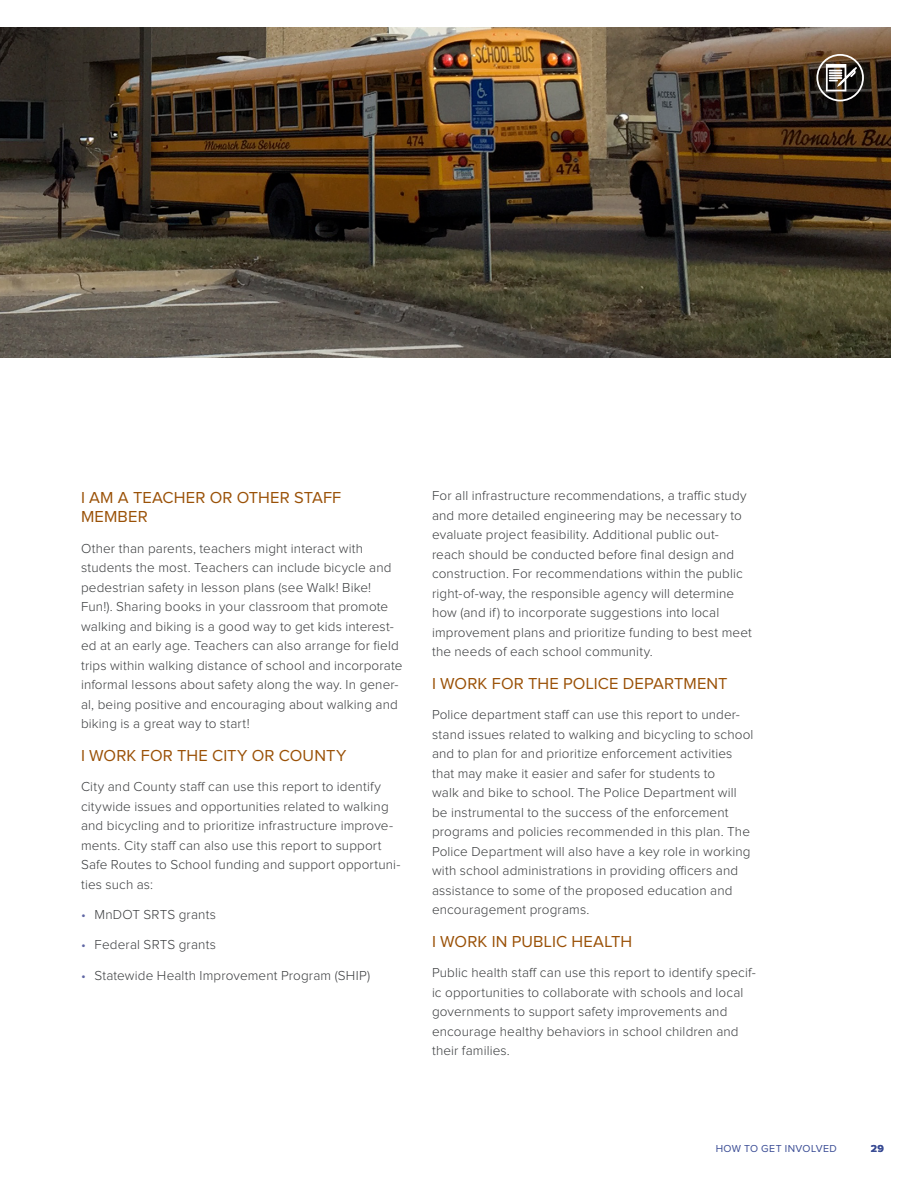
<style>
.page{position:relative;width:918px;height:1188px;background:#fff}
.page>*{position:absolute;margin:0;border:0;box-sizing:border-box;transform-origin:0 0}
.t1{font:16.5px/19.8px "Proxima Nova";letter-spacing:.005em;color:#9a5107}
.Body{font:300 13.5px/19.5px "Proxima Nova";letter-spacing:.01em;color:#3a3c3e}
.t2{font:10.5px "Proxima Nova";letter-spacing:.045em;color:#3b4d95}
.t3{font:700 10.5px "Proxima Nova";color:#3b4d95}
.s1{color:#5f66a4}
</style>
<div class="page">
<img style="left:0;top:27px;width:891px;height:330px">
<svg style="left:816px;top:54px;width:48px;height:47px"></svg>
<h4 class="t1" style="left:81px;top:488px;width:262px">I AM A TEACHER OR OTHER STAFF<br>MEMBER</h4>
<p class="Body" style="left:81px;top:539px;width:323px">Other than parents, teachers might interact with students the most. Teachers can include bicycle and pedestrian safety in lesson plans (see Walk! Bike!<br>Fun!). Sharing books in your classroom that promote walking and biking is a good way to get kids interest&shy;ed at an early age. Teachers can also arrange for field trips within walking distance of school and incorporate informal lessons about safety along the way. In gener&shy;al, being positive and encouraging about walking and biking is a great way to start!</p>
<h4 class="t1" style="left:81px;top:746px;width:267px">I WORK FOR THE CITY OR COUNTY</h4>
<p class="Body" style="left:81px;top:778px;width:321px">City and County staff can use this report to identify citywide issues and opportunities related to walking and bicycling and to prioritize infrastructure improve&shy;ments. City staff can also use this report to support Safe Routes to School funding and support opportuni&shy;ties such as:</p>
<p class="Body" style="left:81px;top:905px;width:137px"><span class="s1">•</span> MnDOT SRTS grants</p>
<p class="Body" style="left:81px;top:936px;width:137px"><span class="s1">•</span> Federal SRTS grants</p>
<p class="Body" style="left:81px;top:966px;width:291px"><span class="s1">•</span> Statewide Health Improvement Program (SHIP)</p>
<p class="Body" style="left:432px;top:486px;width:321px">For all infrastructure recommendations, a traffic study and more detailed engineering may be necessary to evaluate project feasibility. Additional public out&shy;reach should be conducted before final design and construction. For recommendations within the public right-of-way, the responsible agency will determine how (and if) to incorporate suggestions into local improvement plans and prioritize funding to best meet the needs of each school community.</p>
<h4 class="t1" style="left:432px;top:674px;width:297px">I WORK FOR THE POLICE DEPARTMENT</h4>
<p class="Body" style="left:432px;top:706px;width:323px">Police department staff can use this report to under&shy;stand issues related to walking and bicycling to school and to plan for and prioritize enforcement activities that may make it easier and safer for students to<br>walk and bike to school. The Police Department will be instrumental to the success of the enforcement programs and policies recommended in this plan. The Police Department will also have a key role in working with school administrations in providing officers and assistance to some of the proposed education and encouragement programs.</p>
<h4 class="t1" style="left:432px;top:932px;width:202px">I WORK IN PUBLIC HEALTH</h4>
<p class="Body" style="left:432px;top:964px;width:325px">Public health staff can use this report to identify specif&shy;ic opportunities to collaborate with schools and local governments to support safety improvements and encourage healthy behaviors in school children and their families.</p>
<p class="t2" style="left:716px;top:1143px;width:123px">HOW TO GET INVOLVED</p>
<p class="t3" style="left:871px;top:1143px;width:15px">29</p>
</div>
